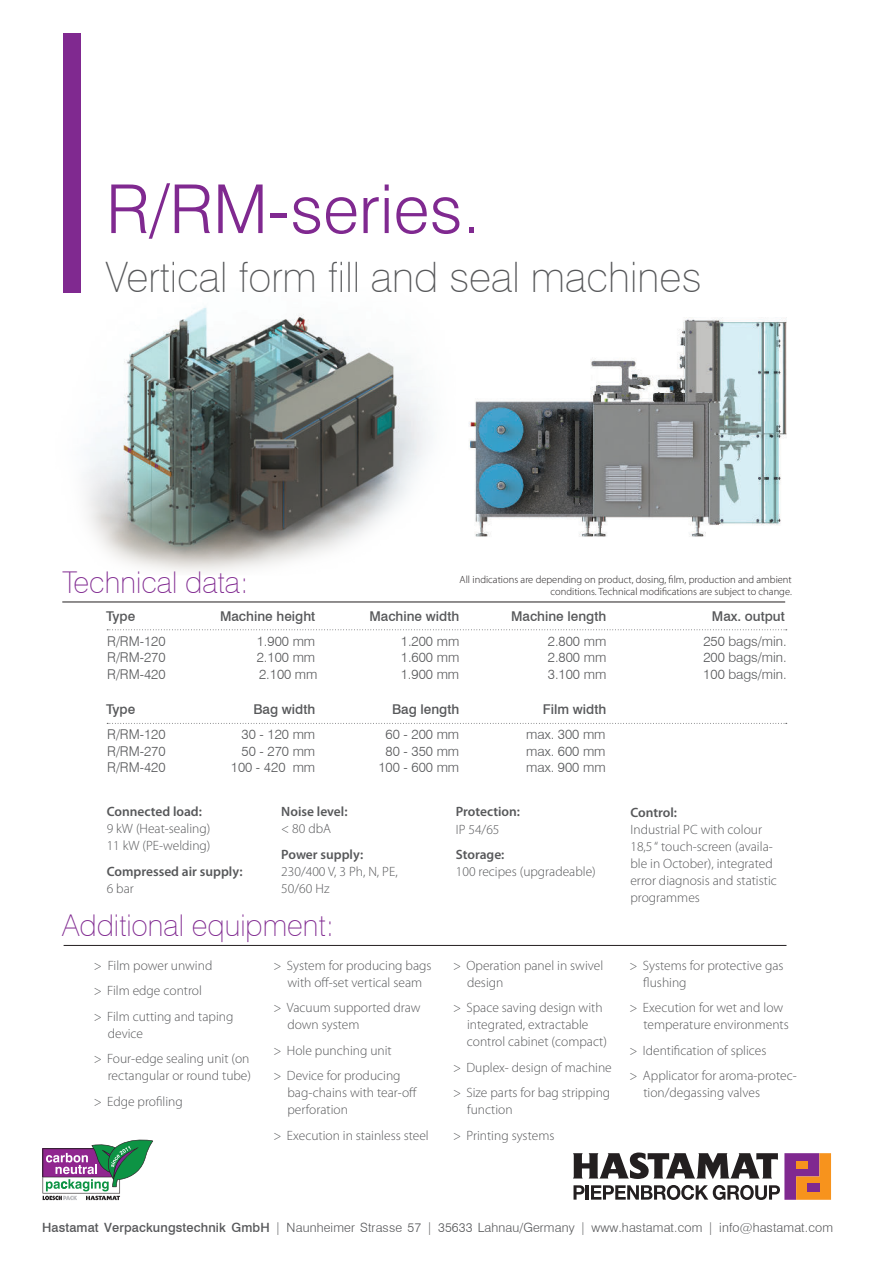
<style>
.page{position:relative;width:893px;height:1263px;background:#fff}
.page>*{position:absolute;margin:0;border:0;box-sizing:border-box;transform-origin:0 0}
.t1{font:300 67.5px "Swiss 721 BT";color:#802990}
.t2{font:100 42px "Swiss 721 BT";color:#57585a}
.t3{font:100 30px "Swiss 721 BT";color:#802990}
.t4{font:300 13.5px/17px "Myriad Pro";color:#57585a}
.t5{font:300 13.5px "Swiss 721 BT";color:#57585a}
.t6{font:600 13.5px "Myriad Pro";color:#57585a}
.t7{font:500 13.5px "Swiss 721 BT";color:#57585a}
.t8{font:300 12.75px "Swiss 721 BT";letter-spacing:.01em;color:#57585a}
.t9{font:300 10.5px/12px "Myriad Pro";color:#231f20;text-align:right}
.s1{font-weight:500}
</style>
<div class="page">
<div style="left:64px;top:33px;width:17px;height:259px;background:#802990"></div>
<svg style="left:573px;top:1152px;width:258px;height:48px"></svg>
<div style="left:807px;top:1183px;width:13px;height:9px;background:#802990"></div>
<svg style="left:43px;top:1140px;width:110px;height:60px"></svg>
<img style="left:469px;top:318px;width:318px;height:219px">
<img style="left:63px;top:275px;width:367px;height:297px">
<svg style="left:107px;top:629px;width:680px;height:1px"></svg>
<svg style="left:107px;top:723px;width:680px;height:1px"></svg>
<hr style="left:62px;top:601px;width:723px;height:1px;background:#231f20">
<hr style="left:64px;top:945px;width:722px;height:1px;background:#231f20">
<h1 class="t1" style="left:106px;top:181px;width:376px">R/RM-series.</h1>
<h2 class="t2" style="left:106px;top:261px;width:597px">Vertical form fill and seal machines</h2>
<h3 class="t3" style="left:62px;top:571px;width:188px">Technical data:</h3>
<p class="t9" style="left:460px;top:574px;width:334px">All indications are depending on product, dosing, film, production and ambient conditions. Technical modifications are subject to change.</p>
<p class="t7" style="left:106px;top:611px;width:31px">Type</p>
<p class="t7" style="left:220px;top:611px;width:97px">Machine height</p>
<p class="t7" style="left:369px;top:611px;width:91px">Machine width</p>
<p class="t7" style="left:511px;top:611px;width:97px">Machine length</p>
<p class="t7" style="left:712px;top:611px;width:74px">Max. output</p>
<p class="t5" style="left:107px;top:635px;width:60px">R/RM-120</p>
<p class="t5" style="left:257px;top:635px;width:60px">1.900 mm</p>
<p class="t5" style="left:401px;top:635px;width:60px">1.200 mm</p>
<p class="t5" style="left:548px;top:635px;width:60px">2.800 mm</p>
<p class="t5" style="left:703px;top:635px;width:85px">250 bags/min.</p>
<p class="t5" style="left:107px;top:652px;width:60px">R/RM-270</p>
<p class="t5" style="left:257px;top:652px;width:60px">2.100 mm</p>
<p class="t5" style="left:401px;top:652px;width:60px">1.600 mm</p>
<p class="t5" style="left:548px;top:652px;width:60px">2.800 mm</p>
<p class="t5" style="left:703px;top:652px;width:85px">200 bags/min.</p>
<p class="t5" style="left:107px;top:668px;width:60px">R/RM-420</p>
<p class="t5" style="left:259px;top:668px;width:60px">2.100 mm</p>
<p class="t5" style="left:401px;top:668px;width:60px">1.900 mm</p>
<p class="t5" style="left:548px;top:668px;width:60px">3.100 mm</p>
<p class="t5" style="left:703px;top:668px;width:85px">100 bags/min.</p>
<p class="t7" style="left:106px;top:704px;width:31px">Type</p>
<p class="t7" style="left:253px;top:704px;width:63px">Bag width</p>
<p class="t7" style="left:392px;top:704px;width:69px">Bag length</p>
<p class="t7" style="left:543px;top:704px;width:65px">Film width</p>
<p class="t5" style="left:107px;top:729px;width:60px">R/RM-120</p>
<p class="t5" style="left:242px;top:729px;width:75px">30 - 120 mm</p>
<p class="t5" style="left:386px;top:729px;width:75px">60 - 200 mm</p>
<p class="t5" style="left:526px;top:729px;width:81px">max. 300 mm</p>
<p class="t5" style="left:107px;top:746px;width:60px">R/RM-270</p>
<p class="t5" style="left:242px;top:746px;width:75px">50 - 270 mm</p>
<p class="t5" style="left:386px;top:746px;width:75px">80 - 350 mm</p>
<p class="t5" style="left:526px;top:746px;width:81px">max. 600 mm</p>
<p class="t5" style="left:107px;top:762px;width:60px">R/RM-420</p>
<p class="t5" style="left:231px;top:762px;width:86px">100 - 420 mm</p>
<p class="t5" style="left:378px;top:762px;width:82px">100 - 600 mm</p>
<p class="t5" style="left:526px;top:762px;width:81px">max. 900 mm</p>
<p class="t6" style="left:107px;top:807px;width:97px">Connected load:</p>
<p class="t4" style="left:107px;top:822px;width:105px">9 kW (Heat-sealing)<br>11 kW (PE-welding)</p>
<p class="t6" style="left:107px;top:866px;width:137px">Compressed air supply:</p>
<p class="t4" style="left:107px;top:881px;width:29px">6 bar</p>
<p class="t6" style="left:281px;top:807px;width:68px">Noise level:</p>
<p class="t4" style="left:281px;top:822px;width:51px">&lt; 80 dbA</p>
<p class="t6" style="left:281px;top:849px;width:83px">Power supply:</p>
<p class="t4" style="left:281px;top:864px;width:118px">230/400 V, 3 Ph, N, PE,<br>50/60 Hz</p>
<p class="t6" style="left:630px;top:807px;width:48px">Control:</p>
<p class="t4" style="left:630px;top:822px;width:148px">Industrial PC with colour<br>18,5 ‘‘ touch-screen (availa&shy;ble in October), integrated error diagnosis and statistic programmes</p>
<p class="t6" style="left:456px;top:807px;width:66px">Protection:</p>
<p class="t4" style="left:456px;top:822px;width:45px">IP 54/65</p>
<p class="t6" style="left:456px;top:849px;width:50px">Storage:</p>
<p class="t4" style="left:456px;top:864px;width:141px">100 recipes (upgradeable)</p>
<h3 class="t3" style="left:62px;top:914px;width:274px">Additional equipment:</h3>
<p class="t4" style="left:94px;top:953px;width:141px;line-height:25.5px">&gt; Film power unwind<br>&gt; Film edge control<br>&gt; Film cutting and taping</p>
<p class="t4" style="left:94px;top:1021px;width:157px;line-height:25.5px;text-indent:14px">device<br>&gt; Four-edge sealing unit (on</p>
<p class="t4" style="left:94px;top:1064px;width:159px;line-height:25.5px;text-indent:14px">rectangular or round tube) &gt; Edge profiling</p>
<p class="t4" style="left:273px;top:958px;width:160px;text-align:center">&gt; System for producing bags with off-set vertical seam</p>
<p class="t4" style="left:287px;top:1000px;width:135px;text-indent:-14px">&gt; Vacuum supported draw down system</p>
<p class="t4" style="left:273px;top:1038px;width:129px;line-height:25.5px">&gt; Hole punching unit &gt; Device for producing</p>
<p class="t4" style="left:287px;top:1085px;width:131px">bag-chains with tear-off perforation</p>
<p class="t4" style="left:273px;top:1128px;width:157px">&gt; Execution in stainless steel</p>
<p class="t4" style="left:467px;top:958px;width:138px;text-indent:-14px">&gt; Operation panel in swivel design</p>
<p class="t4" style="left:467px;top:1000px;width:142px;text-indent:-14px">&gt; Space saving design with integrated, extractable control cabinet (compact)</p>
<p class="t4" style="left:453px;top:1055px;width:160px;line-height:25.5px">&gt; Duplex- design of machine &gt; Size parts for bag stripping</p>
<p class="t4" style="left:453px;top:1098px;width:103px;line-height:25.5px;text-indent:14px">function<br>&gt; Printing systems</p>
<p class="t4" style="left:643px;top:958px;width:142px;text-indent:-14px">&gt; Systems for protective gas flushing</p>
<p class="t4" style="left:643px;top:1000px;width:147px;text-indent:-14px">&gt; Execution for wet and low temperature environments</p>
<p class="t4" style="left:630px;top:1038px;width:169px;line-height:25.5px">&gt; Identification of splices<br>&gt; Applicator for aroma-protec-</p>
<p class="t4" style="left:643px;top:1085px;width:118px">tion/degassing valves</p>
<p class="t8" style="left:42px;top:1222px;width:792px"><span class="s1">Hastamat Verpackungstechnik GmbH</span> | Naunheimer Strasse 57 | 35633 Lahnau/Germany | www.hastamat.com | info@hastamat.com</p>
</div>
